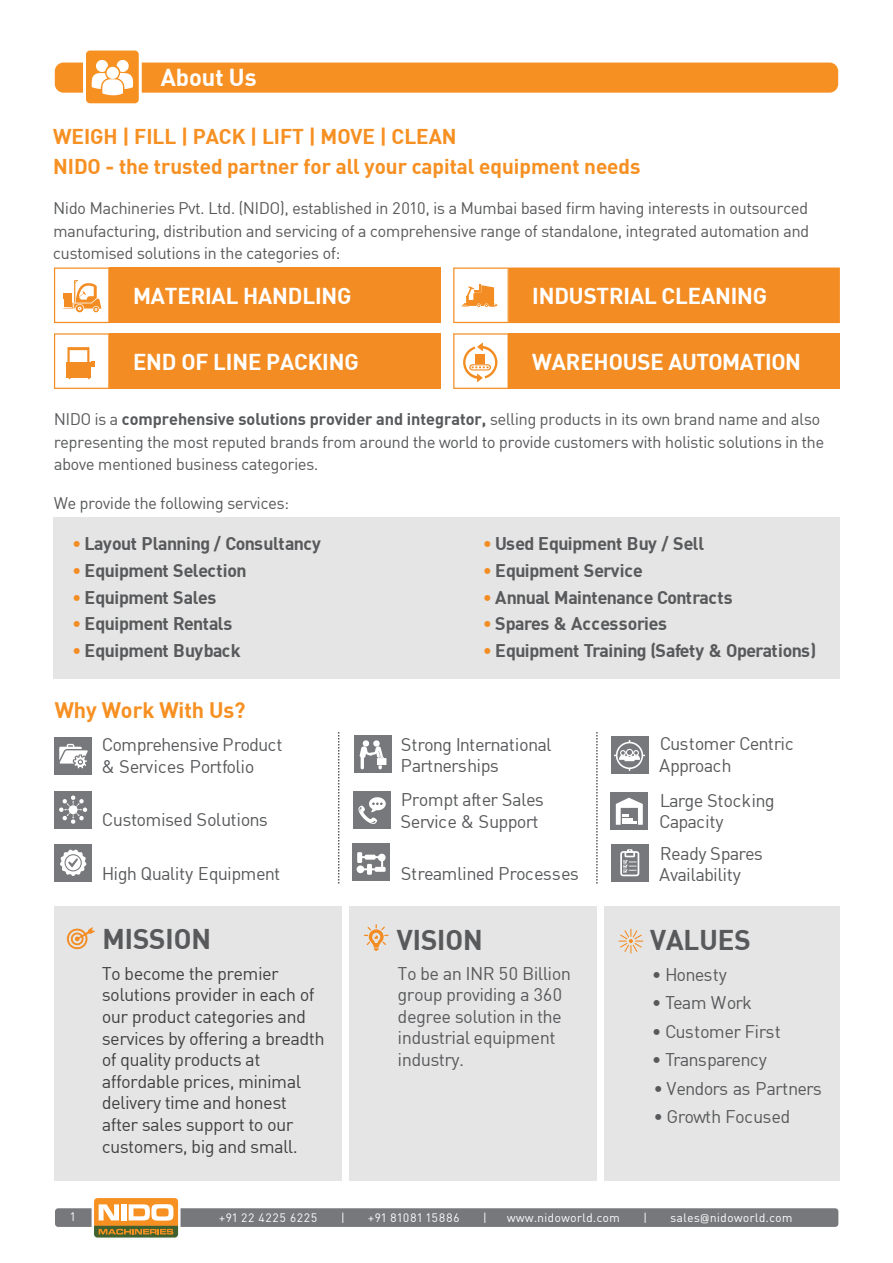
<style>
.page{position:relative;width:893px;height:1263px;background:#fff}
.page>*{position:absolute;margin:0;border:0;box-sizing:border-box;transform-origin:0 0}
.t1{font:700 27.9px "Sapient Sans";color:#58595b}
.t2{font:700 24px "Sapient Sans";color:#fff}
.t3{font:700 22.5px "Sapient Sans";letter-spacing:-.005em;color:#fff}
.t4{font:700 22.5px "Sapient Sans";letter-spacing:-.025em;color:#fff}
.t5{font:700 21.9px "Sapient Sans";color:#f79022}
.t6{font:700 21px/30px "Sapient Sans";color:#f79022}
.t7{font:18px/21.6px "Sapient Sans";color:#58595b}
.t8{font:700 18px "Sapient Sans";letter-spacing:-.03em;color:#58595b}
.t9{font:18px/21.6px "Sapient Sans";color:#414142}
.t10{font:16.5px/22.5px "Sapient Sans";color:#58595b;text-align:justify}
.t11{font:12px "Sapient Sans";letter-spacing:.05em;color:#fff}
.s1{font-weight:700}
.s2{color:#f38c22}
</style>
<div class="page">
<div style="left:110px;top:268px;width:331px;height:55px;background:#f38c22"></div>
<svg style="left:54px;top:268px;width:56px;height:55px"></svg>
<div style="left:110px;top:333px;width:331px;height:56px;background:#f38c22"></div>
<svg style="left:54px;top:333px;width:56px;height:56px"></svg>
<div style="left:509px;top:267px;width:331px;height:56px;background:#f38c22"></div>
<svg style="left:453px;top:268px;width:56px;height:55px"></svg>
<div style="left:509px;top:333px;width:331px;height:56px;background:#f38c22"></div>
<svg style="left:453px;top:333px;width:56px;height:56px"></svg>
<div style="left:54px;top:791px;width:38px;height:37px;background:#77787c"></div>
<svg style="left:59px;top:795px;width:28px;height:29px"></svg>
<div style="left:54px;top:844px;width:38px;height:38px;background:#77787c"></div>
<svg style="left:60px;top:849px;width:27px;height:27px"></svg>
<div style="left:54px;top:737px;width:38px;height:37px;background:#77787c"></div>
<svg style="left:59px;top:744px;width:30px;height:31px"></svg>
<div style="left:354px;top:735px;width:38px;height:38px;background:#77787c"></div>
<svg style="left:360px;top:740px;width:26px;height:29px"></svg>
<div style="left:353px;top:791px;width:38px;height:38px;background:#77787c"></div>
<svg style="left:358px;top:797px;width:28px;height:27px"></svg>
<div style="left:352px;top:843px;width:38px;height:38px;background:#77787c"></div>
<svg style="left:357px;top:852px;width:29px;height:23px"></svg>
<svg style="left:338px;top:732px;width:1px;height:151px"></svg>
<div style="left:611px;top:844px;width:37px;height:38px;background:#77787c"></div>
<svg style="left:620px;top:849px;width:19px;height:27px"></svg>
<div style="left:611px;top:736px;width:37px;height:38px;background:#77787c"></div>
<svg style="left:614px;top:740px;width:31px;height:31px"></svg>
<div style="left:610px;top:792px;width:38px;height:38px;background:#77787c"></div>
<svg style="left:616px;top:798px;width:27px;height:27px"></svg>
<svg style="left:596px;top:732px;width:2px;height:151px"></svg>
<div style="left:349px;top:906px;width:248px;height:275px;background:#e5e5e5"></div>
<svg style="left:364px;top:924px;width:25px;height:27px"></svg>
<div style="left:55px;top:906px;width:287px;height:275px;background:#e5e5e5"></div>
<svg style="left:66px;top:927px;width:29px;height:22px"></svg>
<div style="left:604px;top:906px;width:236px;height:275px;background:#e5e5e5"></div>
<svg style="left:619px;top:929px;width:24px;height:24px"></svg>
<div style="left:55px;top:1208px;width:783px;height:19px;background:#77787b;border-radius:3px"></div>
<svg style="left:90px;top:1198px;width:92px;height:40px;background:#d2a869"></svg>
<div style="left:55px;top:63px;width:783px;height:30px;background:#f79022;border-radius:9px"></div>
<div style="left:84px;top:49px;width:56px;height:56px;background:#f69121;border-radius:5px"></div>
<div style="left:83px;top:48px;width:59px;height:58px;border:3px solid #fff;border-radius:5px"></div>
<svg style="left:92px;top:60px;width:41px;height:35px"></svg>
<div style="left:53px;top:517px;width:787px;height:162px;background:#e5e5e5"></div>
<h2 class="t2" style="left:161px;top:61px;width:97px">About Us</h2>
<p class="t6" style="left:53px;top:121px;width:589px">WEIGH | FILL | PACK | LIFT | MOVE | CLEAN<br>NIDO - the trusted partner for all your capital equipment needs</p>
<p class="t10" style="left:53px;top:197px;width:757px">Nido Machineries Pvt. Ltd. (NIDO), established in 2010, is a Mumbai based firm having interests in outsourced manufacturing, distribution and servicing of a comprehensive range of standalone, integrated automation and customised solutions in the categories of:</p>
<h3 class="t3" style="left:133px;top:281px;width:220px">MATERIAL HANDLING</h3>
<h3 class="t3" style="left:133px;top:347px;width:227px">END OF LINE PACKING</h3>
<h3 class="t3" style="left:532px;top:281px;width:236px">INDUSTRIAL CLEANING</h3>
<h3 class="t4" style="left:532px;top:347px;width:270px">WAREHOUSE AUTOMATION</h3>
<p class="t10" style="left:54px;top:408px;width:771px;text-align:left">NIDO is a <span class="s1">comprehensive solutions provider and integrator,</span> selling products in its own brand name and also representing the most reputed brands from around the world to provide customers with holistic solutions in the above mentioned business categories.</p>
<p class="t10" style="left:54px;top:492px;width:236px">We provide the following services:</p>
<p class="t8" style="left:72px;top:532px;width:250px"><span class="s2">•</span> Layout Planning / Consultancy</p>
<p class="t8" style="left:72px;top:559px;width:176px"><span class="s2">•</span> Equipment Selection</p>
<p class="t8" style="left:72px;top:585px;width:145px"><span class="s2">•</span> Equipment Sales</p>
<p class="t8" style="left:72px;top:612px;width:161px"><span class="s2">•</span> Equipment Rentals</p>
<p class="t8" style="left:72px;top:639px;width:170px"><span class="s2">•</span> Equipment Buyback</p>
<h3 class="t5" style="left:55px;top:696px;width:192px">Why Work With Us?</h3>
<p class="t7" style="left:102px;top:733px;width:182px">Comprehensive Product &amp; Services Portfolio</p>
<p class="t7" style="left:102px;top:809px;width:167px">Customised Solutions</p>
<p class="t7" style="left:102px;top:862px;width:179px">High Quality Equipment</p>
<h1 class="t1" style="left:102px;top:921px;width:110px">MISSION</h1>
<p class="t9" style="left:102px;top:962px;width:224px">To become the premier solutions provider in each of our product categories and services by offering a breadth of quality products at affordable prices, minimal delivery time and honest after sales support to our customers, big and small.</p>
<p class="t8" style="left:483px;top:532px;width:223px"><span class="s2">•</span> Used Equipment Buy / Sell</p>
<p class="t8" style="left:483px;top:559px;width:161px"><span class="s2">•</span> Equipment Service</p>
<p class="t8" style="left:483px;top:585px;width:251px"><span class="s2">•</span> Annual Maintenance Contracts</p>
<p class="t8" style="left:483px;top:612px;width:185px"><span class="s2">•</span> Spares &amp; Accessories</p>
<p class="t8" style="left:483px;top:639px;width:335px"><span class="s2">•</span> Equipment Training (Safety &amp; Operations)</p>
<p class="t7" style="left:401px;top:733px;width:152px">Strong International<br>Partnerships</p>
<p class="t7" style="left:401px;top:788px;width:144px">Prompt after Sales<br>Service &amp; Support</p>
<p class="t7" style="left:401px;top:862px;width:179px">Streamlined Processes</p>
<h1 class="t1" style="left:397px;top:921px;width:88px">VISION</h1>
<p class="t7" style="left:398px;top:962px;width:174px">To be an INR 50 Billion group providing a 360 degree solution in the industrial equipment industry.</p>
<p class="t7" style="left:659px;top:733px;width:135px">Customer Centric<br>Approach</p>
<p class="t7" style="left:659px;top:789px;width:117px">Large Stocking<br>Capacity</p>
<p class="t7" style="left:659px;top:842px;width:105px">Ready Spares<br>Availability</p>
<h1 class="t1" style="left:650px;top:922px;width:102px">VALUES</h1>
<p class="t7" style="left:652px;top:963px;width:76px">• Honesty</p>
<p class="t7" style="left:652px;top:992px;width:101px">• Team Work</p>
<p class="t7" style="left:652px;top:1020px;width:130px">• Customer First</p>
<p class="t7" style="left:652px;top:1048px;width:116px">• Transparency</p>
<p class="t7" style="left:654px;top:1105px;width:138px">• Growth Focused</p>
<p class="t7" style="left:654px;top:1077px;width:169px">• Vendors as Partners</p>
<p class="t11" style="left:71px;top:1209px;width:6px">1</p>
<p class="t11" style="left:219px;top:1210px;width:100px">+91 22 4225 6225</p>
<p class="t11" style="left:341px;top:1210px;width:5px">|</p>
<p class="t11" style="left:368px;top:1210px;width:93px">+91 81081 15886</p>
<p class="t11" style="left:483px;top:1210px;width:5px">|</p>
<p class="t11" style="left:507px;top:1210px;width:114px">www.nidoworld.com</p>
<p class="t11" style="left:643px;top:1210px;width:5px">|</p>
<p class="t11" style="left:671px;top:1210px;width:123px">sales@nidoworld.com</p>
</div>
